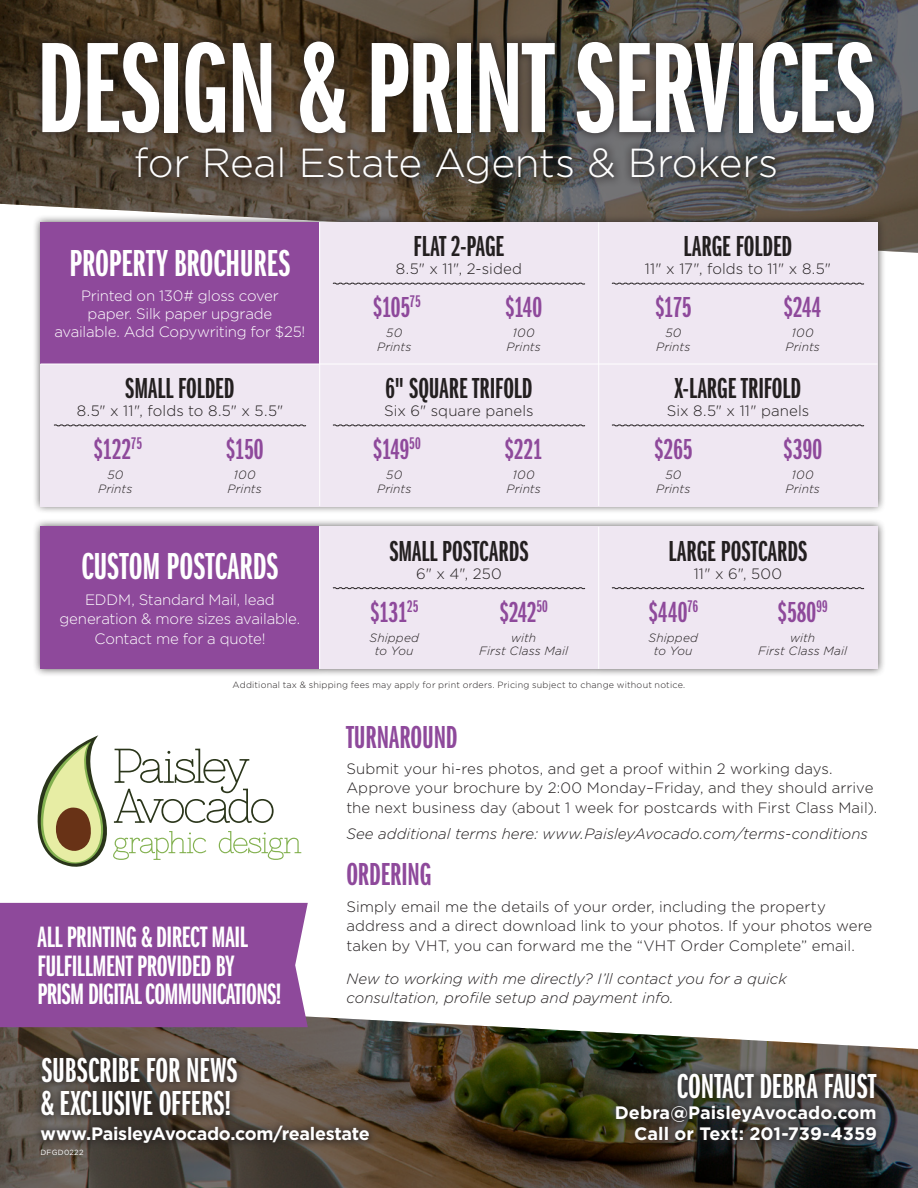
<style>
.page{position:relative;width:918px;height:1188px;background:#fff}
.page>*{position:absolute;margin:0;border:0;box-sizing:border-box;transform-origin:0 0}
.t1{font:133.5px "ITC Franklin Gothic Std Dm X Cp";letter-spacing:-.015em;color:#fff}
.t2{font:300 40.5px "Gotham";letter-spacing:-.01em;color:#fff}
.t3{font:39px "ITC Franklin Gothic Std Dm X Cp";color:#fff}
.t4{font:36px/33px "ITC Franklin Gothic Std Dm X Cp";letter-spacing:-.005em;color:#fff}
.t5{font:33px "ITC Franklin Gothic Std Dm X Cp";letter-spacing:-.005em;color:#8e499b}
.t6{font:30.6px/28.7px "ITC Franklin Gothic Std Dm X Cp";letter-spacing:-.015em;color:#fff}
.t7{font:30px "ITC Franklin Gothic Std Dm X Cp";color:#231f20}
.t8{font:30px "ITC Franklin Gothic Std Dm X Cp";letter-spacing:-.005em;color:#8e499b}
.t9{font:700 18px/21px "Gotham";letter-spacing:-.015em;color:#fff;text-align:right}
.t10{font:300 15px/19.5px "Gotham";letter-spacing:.005em;color:#231f20}
.t11{font:italic 300 15px/19.5px "Gotham";color:#231f20}
.t12{font:300 15px/18px "Gotham";letter-spacing:-.015em;color:#fff;text-align:center}
.t13{font:italic 300 12px/13.5px "Gotham";letter-spacing:.01em;color:#231f20;text-align:center}
.t14{font:300 9px "Gotham";letter-spacing:.025em;color:#231f20}
.t15{font:7.5px "Gotham";letter-spacing:.035em;color:#fff}
</style>
<div class="page">
<img style="left:0;top:1016px;width:918px;height:172px">
<div style="left:32px;top:1049px;width:346px;height:102px;background:#231f20;opacity:.75"></div>
<div style="left:607px;top:1065px;width:279px;height:84px;background:#231f20;opacity:.75"></div>
<div style="left:0;top:903px;width:308px;height:124px;background:#8e499b"></div>
<svg style="left:0;top:0;width:918px;height:253px;background:#585044"></svg>
<div style="left:32px;top:32px;width:852px;height:162px;background:#231f20;opacity:.75"></div>
<div style="left:32px;top:214px;width:854px;height:300px;background:#231f20;opacity:.75"></div>
<div style="left:40px;top:222px;width:279px;height:142px;background:#8e499b"></div>
<div style="left:319px;top:222px;width:279px;height:142px;background:#efe7f2"></div>
<svg style="left:332px;top:282px;width:254px;height:3px"></svg>
<div style="left:598px;top:222px;width:280px;height:142px;background:#efe7f2"></div>
<svg style="left:611px;top:282px;width:254px;height:3px"></svg>
<div style="left:319px;top:364px;width:279px;height:142px;background:#efe7f2"></div>
<svg style="left:332px;top:424px;width:254px;height:3px"></svg>
<div style="left:40px;top:364px;width:279px;height:142px;background:#efe7f2"></div>
<svg style="left:53px;top:424px;width:254px;height:3px"></svg>
<div style="left:598px;top:364px;width:280px;height:142px;background:#efe7f2"></div>
<svg style="left:611px;top:424px;width:254px;height:3px"></svg>
<hr style="left:319px;top:222px;width:1px;height:284px;background:#fff">
<hr style="left:40px;top:364px;width:838px;height:1px;background:#fff">
<hr style="left:598px;top:222px;width:1px;height:284px;background:#fff">
<div style="left:32px;top:518px;width:854px;height:159px;background:#231f20;opacity:.75"></div>
<div style="left:40px;top:527px;width:279px;height:142px;background:#8e499b"></div>
<div style="left:319px;top:527px;width:279px;height:142px;background:#efe7f2"></div>
<svg style="left:332px;top:587px;width:254px;height:2px"></svg>
<div style="left:598px;top:527px;width:280px;height:142px;background:#efe7f2"></div>
<svg style="left:611px;top:587px;width:254px;height:2px"></svg>
<hr style="left:319px;top:527px;width:1px;height:142px;background:#fff">
<hr style="left:598px;top:527px;width:1px;height:142px;background:#fff">
<svg style="left:38px;top:735px;width:263px;height:132px"></svg>
<p class="t1" style="left:37px;top:16px;width:841px">DESIGN &amp; PRINT SERVICES</p>
<p class="t2" style="left:134px;top:141px;width:646px">for Real Estate Agents &amp; Brokers</p>
<p class="t3" style="left:70px;top:242px;width:222px">PROPERTY BROCHURES</p>
<p class="t12" style="left:55px;top:287px;width:252px">Printed on 130# gloss cover<br>paper. Silk paper upgrade available. Add Copywriting for $25!</p>
<p class="t7" style="left:125px;top:372px;width:111px">SMALL FOLDED</p>
<p class="t10" style="left:77px;top:401px;width:208px">8.5" x 11", folds to 8.5" x 5.5"</p>
<p class="t8" style="left:93px;top:433px;width:50px">$122<sup>75</sup></p>
<p class="t13" style="left:98px;top:468px;width:36px">50<br>Prints</p>
<p class="t8" style="left:226px;top:433px;width:39px">$150</p>
<p class="t13" style="left:227px;top:468px;width:36px">100<br>Prints</p>
<p class="t3" style="left:81px;top:545px;width:199px">CUSTOM POSTCARDS</p>
<p class="t12" style="left:60px;top:590px;width:242px;line-height:19.5px">EDDM, Standard Mail, lead generation &amp; more sizes available.<br>Contact me for a quote!</p>
<p class="t7" style="left:414px;top:230px;width:92px">FLAT 2-PAGE</p>
<p class="t10" style="left:396px;top:259px;width:127px">8.5" x 11", 2-sided</p>
<p class="t8" style="left:373px;top:291px;width:49px">$105<sup>75</sup></p>
<p class="t13" style="left:377px;top:326px;width:36px">50<br>Prints</p>
<p class="t8" style="left:505px;top:291px;width:39px">$140</p>
<p class="t13" style="left:506px;top:326px;width:36px">100<br>Prints</p>
<p class="t7" style="left:385px;top:372px;width:149px">6" SQUARE TRIFOLD</p>
<p class="t10" style="left:384px;top:401px;width:151px">Six 6" square panels</p>
<p class="t8" style="left:373px;top:433px;width:49px">$149<sup>50</sup></p>
<p class="t13" style="left:377px;top:468px;width:36px">50<br>Prints</p>
<p class="t8" style="left:505px;top:433px;width:40px">$221</p>
<p class="t13" style="left:506px;top:468px;width:36px">100<br>Prints</p>
<p class="t7" style="left:389px;top:535px;width:141px">SMALL POSTCARDS</p>
<p class="t10" style="left:416px;top:564px;width:87px">6" x 4", 250</p>
<p class="t8" style="left:370px;top:595px;width:50px">$131<sup>25</sup></p>
<p class="t13" style="left:369px;top:630px;width:51px">Shipped to You</p>
<p class="t8" style="left:499px;top:595px;width:50px">$242<sup>50</sup></p>
<p class="t13" style="left:479px;top:630px;width:90px">with<br>First Class Mail</p>
<p class="t7" style="left:684px;top:230px;width:110px">LARGE FOLDED</p>
<p class="t10" style="left:645px;top:259px;width:188px">11" x 17", folds to 11" x 8.5"</p>
<p class="t8" style="left:655px;top:291px;width:38px">$175</p>
<p class="t13" style="left:656px;top:326px;width:36px">50<br>Prints</p>
<p class="t8" style="left:784px;top:291px;width:40px">$244</p>
<p class="t13" style="left:786px;top:326px;width:36px">100<br>Prints</p>
<p class="t7" style="left:675px;top:372px;width:128px">X-LARGE TRIFOLD</p>
<p class="t10" style="left:667px;top:401px;width:144px">Six 8.5" x 11" panels</p>
<p class="t8" style="left:654px;top:433px;width:40px">$265</p>
<p class="t13" style="left:656px;top:468px;width:36px">50<br>Prints</p>
<p class="t8" style="left:783px;top:433px;width:40px">$390</p>
<p class="t13" style="left:786px;top:468px;width:36px">100<br>Prints</p>
<p class="t7" style="left:669px;top:535px;width:140px">LARGE POSTCARDS</p>
<p class="t10" style="left:694px;top:564px;width:90px">11" x 6", 500</p>
<p class="t8" style="left:648px;top:595px;width:51px">$440<sup>76</sup></p>
<p class="t13" style="left:649px;top:630px;width:51px">Shipped to You</p>
<p class="t8" style="left:778px;top:595px;width:52px">$580<sup>99</sup></p>
<p class="t13" style="left:758px;top:630px;width:90px">with<br>First Class Mail</p>
<p class="t14" style="left:233px;top:680px;width:454px">Additional tax &amp; shipping fees may apply for print orders. Pricing subject to change without notice.</p>
<p class="t5" style="left:346px;top:719px;width:113px">TURNAROUND</p>
<p class="t10" style="left:346px;top:759px;width:533px">Submit your hi-res photos, and get a proof within 2 working days.<br>Approve your brochure by 2:00 Monday–Friday, and they should arrive the next business day (about 1 week for postcards with First Class Mail).</p>
<p class="t11" style="left:346px;top:824px;width:523px">See additional terms here: www.PaisleyAvocado.com/terms-conditions</p>
<p class="t5" style="left:346px;top:857px;width:87px">ORDERING</p>
<p class="t10" style="left:346px;top:897px;width:528px">Simply email me the details of your order, including the property address and a direct download link to your photos. If your photos were taken by VHT, you can forward me the “VHT Order Complete” email.</p>
<p class="t11" style="left:346px;top:968px;width:442px">New to working with me directly? I’ll contact you for a quick consultation, profile setup and payment info.</p>
<p class="t6" style="left:38px;top:923px;width:246px">ALL PRINTING &amp; DIRECT MAIL<br>FULFILLMENT PROVIDED BY<br>PRISM DIGITAL COMMUNICATIONS!</p>
<p class="t4" style="left:41px;top:1054px;width:198px">SUBSCRIBE FOR NEWS &amp; EXCLUSIVE OFFERS!</p>
<p class="t9" style="left:41px;top:1123px;width:331px">www.PaisleyAvocado.com/realestate</p>
<p class="t15" style="left:40px;top:1148px;width:45px">DFGD0222</p>
<p class="t4" style="left:677px;top:1070px;width:201px">CONTACT DEBRA FAUST</p>
<p class="t9" style="left:615px;top:1102px;width:264px">Debra@PaisleyAvocado.com<br>Call or Text: 201-739-4359</p>
</div>
